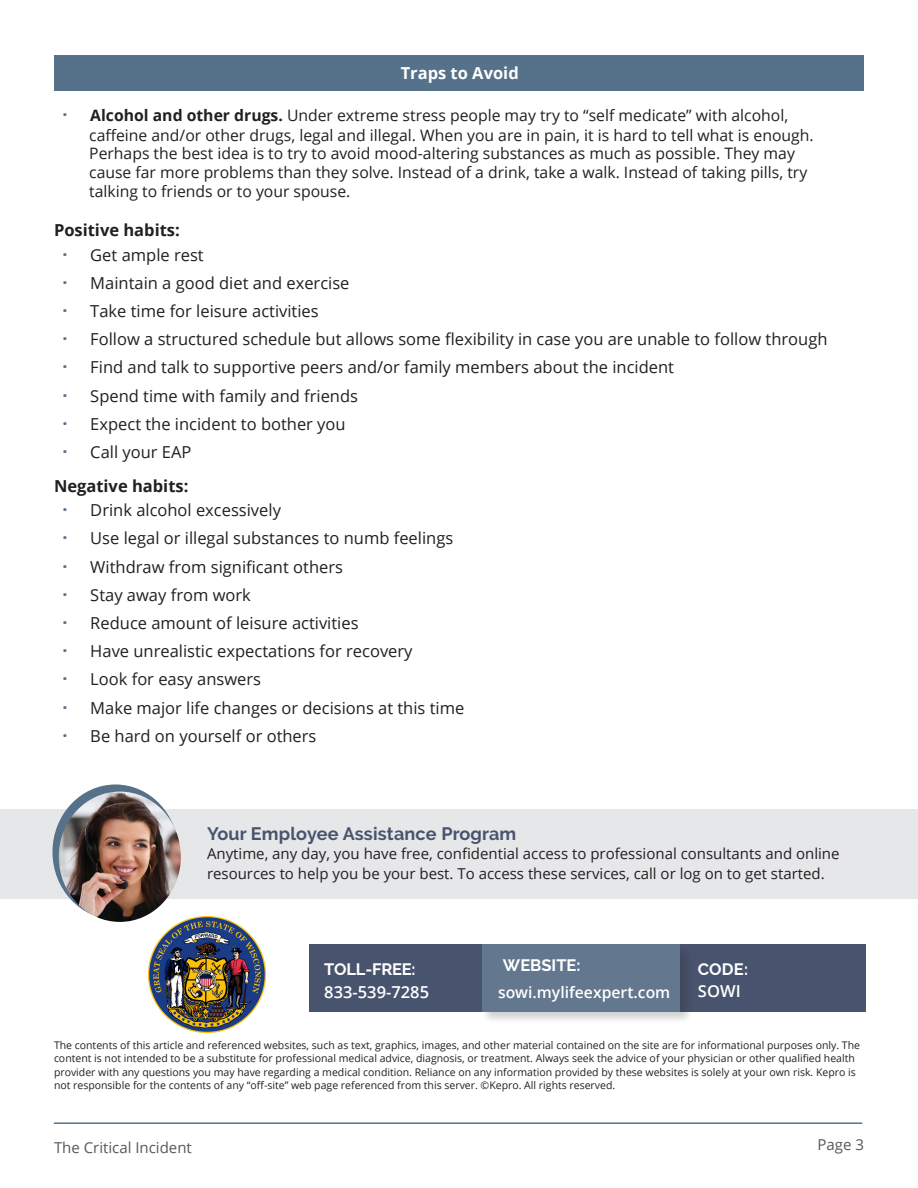
<style>
.page{position:relative;width:918px;height:1188px;background:#fff}
.page>*{position:absolute;margin:0;border:0;box-sizing:border-box;transform-origin:0 0}
.t1{font:700 18px "Raleway";letter-spacing:.01em;color:#48536d}
.Bullets{font:16.5px/28.2px "Open Sans";color:#231f20}
.Bullets-2{font:700 16.5px/24.5px "Open Sans";color:#231f20}
.Paragraph_Style_1{font:600 16.5px/22.5px "Open Sans";color:#fff}
.Bullets-3{font:700 16.5px "Open Sans";color:#fff}
.Head_3{font:700 16.5px/22.5px "Raleway";color:#fff}
.Paragraph_Style_1-2{font:700 16.5px "Raleway";color:#fff}
.Bullets-4{font:15.75px/18.9px "Open Sans";color:#231f20}
.Paragraph_Style_1-3{font:600 15.75px "Open Sans";color:#fff}
.t2{font:15px/19.5px "Open Sans";color:#231f20}
.t3{font:15px "Open Sans";color:#57585a}
.t4{font:10.5px/13.5px "Open Sans";color:#231f20}
.s1{font-weight:700;font-size:18px;color:#56728b}
.s2{font-weight:700}
.s3{font-size:18px;color:#56728b}
.s4{font-weight:400}
.s5{font-family:"Raleway";font-weight:700}
.s6{font-family:"Open Sans";font-weight:600}
</style>
<div class="page">
<hr style="left:54px;top:1122px;width:808px;height:2px;background:#56728b">
<div style="left:54px;top:55px;width:810px;height:36px;background:#56728b"></div>
<div style="left:309px;top:945px;width:556px;height:67px;background:#48536d"></div>
<div style="left:482px;top:944px;width:211px;height:81px;background:#231f20;opacity:.2"></div>
<div style="left:482px;top:945px;width:198px;height:67px;background:#63778f"></div>
<div style="left:0;top:809px;width:918px;height:90px;background:#e6e7e9"></div>
<svg style="left:52px;top:784px;width:126px;height:135px"></svg>
<img style="left:59px;top:792px;width:122px;height:130px">
<img style="left:148px;top:916px;width:117px;height:116px">
<p class="Bullets-3" style="left:401px;top:62px;width:120px">Traps to Avoid</p>
<p class="Bullets-4" style="left:89px;top:106px;width:726px;text-indent:-27px"><span class="s1">·</span> <span class="s2">Alcohol and other drugs.</span> Under extreme stress people may try to “self medicate” with alcohol, caffeine and/or other drugs, legal and illegal. When you are in pain, it is hard to tell what is enough.<br>Perhaps the best idea is to try to avoid mood-altering substances as much as possible. They may cause far more problems than they solve. Instead of a drink, take a walk. Instead of taking pills, try talking to friends or to your spouse.</p>
<p class="Bullets-2" style="left:63px;top:218px;width:143px;text-indent:-9px">Positive habits:<br><span class="s3">·</span> <span class="s4">Get ample rest</span></p>
<p class="Bullets" style="left:63px;top:268px;width:766px"><span class="s1">·</span> Maintain a good diet and exercise<br><span class="s1">·</span> Take time for leisure activities<br><span class="s1">·</span> Follow a structured schedule but allows some flexibility in case you are unable to follow through <span class="s1">·</span> Find and talk to supportive peers and/or family members about the incident<br><span class="s1">·</span> Spend time with family and friends<br><span class="s1">·</span> Expect the incident to bother you<br><span class="s1">·</span> Call your EAP</p>
<p class="Bullets" style="left:63px;top:473px;width:220px;line-height:24.5px;text-indent:-9px"><span class="s2">Negative habits:<br></span><span class="s1">·</span> Drink alcohol excessively</p>
<p class="Bullets" style="left:63px;top:524px;width:403px"><span class="s1">·</span> Use legal or illegal substances to numb feelings<br><span class="s1">·</span> Withdraw from significant others<br><span class="s1">·</span> Stay away from work<br><span class="s1">·</span> Reduce amount of leisure activities<br><span class="s1">·</span> Have unrealistic expectations for recovery<br><span class="s1">·</span> Look for easy answers<br><span class="s1">·</span> Make major life changes or decisions at this time <span class="s1">·</span> Be hard on yourself or others</p>
<p class="t1" style="left:207px;top:823px;width:311px">Your Employee Assistance Program</p>
<p class="t2" style="left:207px;top:844px;width:634px">Anytime, any day, you have free, confidential access to professional consultants and online resources to help you be your best. To access these services, call or log on to get started.</p>
<p class="Paragraph_Style_1" style="left:324px;top:958px;width:106px"><span class="s5">TOLL-FREE:<br></span>833-539-7285</p>
<p class="Paragraph_Style_1-2" style="left:503px;top:956px;width:79px">WEBSITE:</p>
<p class="Paragraph_Style_1-3" style="left:498px;top:982px;width:174px">sowi.mylifeexpert.com</p>
<p class="Head_3" style="left:698px;top:958px;width:52px">CODE:<br><span class="s6">SOWI</span></p>
<p class="t4" style="left:54px;top:1038px;width:808px">The contents of this article and referenced websites, such as text, graphics, images, and other material contained on the site are for informational purposes only. The content is not intended to be a substitute for professional medical advice, diagnosis, or treatment. Always seek the advice of your physician or other qualified health provider with any questions you may have regarding a medical condition. Reliance on any information provided by these websites is solely at your own risk. Kepro is not responsible for the contents of any “off-site” web page referenced from this server. ©Kepro. All rights reserved.</p>
<p class="t3" style="left:54px;top:1138px;width:139px">The Critical Incident</p>
<p class="t3" style="left:818px;top:1135px;width:48px">Page 3</p>
</div>
